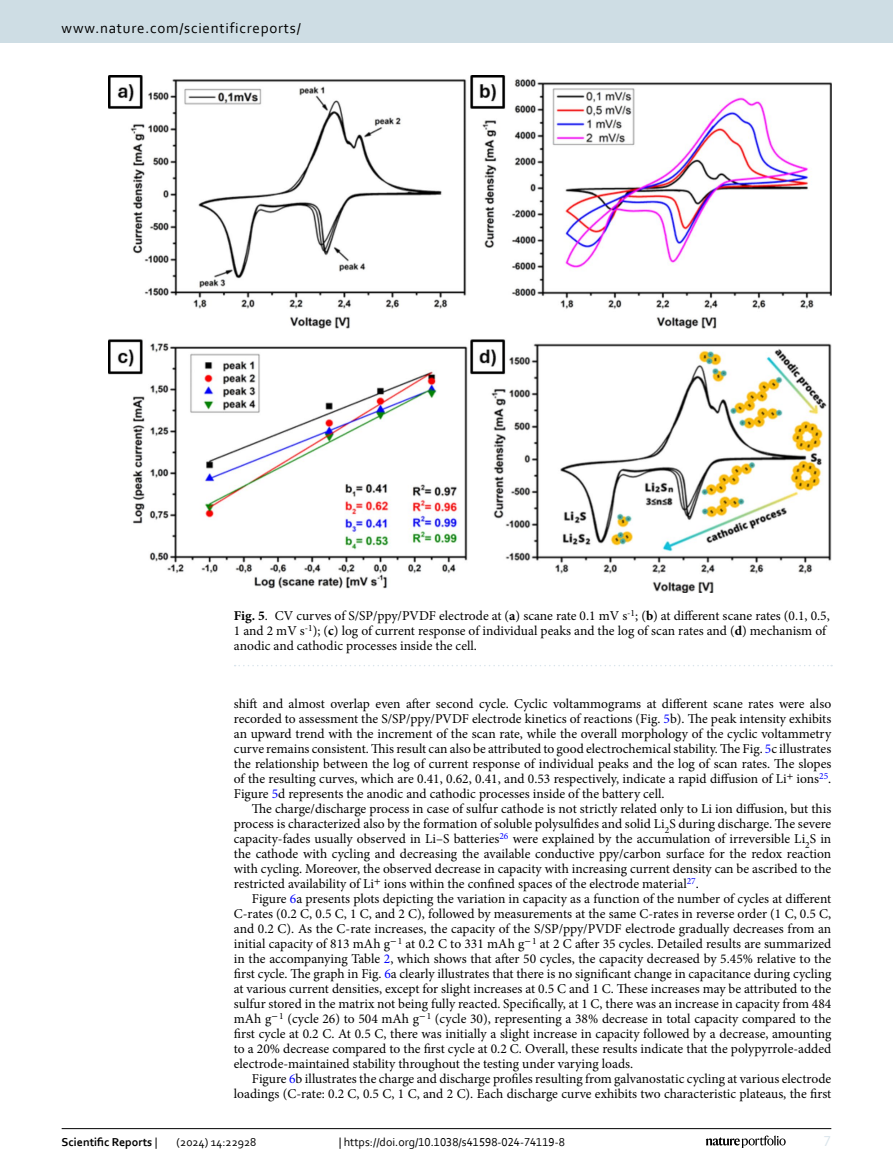
<style>
.page{position:relative;width:893px;height:1174px;background:#fff}
.page>*{position:absolute;margin:0;border:0;box-sizing:border-box;transform-origin:0 0}
.t1{font:15px "Corbel";letter-spacing:.05em;color:#000}
.t2{font:15px "Corbel";color:#d9e4eb}
.Body_Text_Indent{font:13.5px/15px "Minion Pro";color:#000;text-align:justify}
.Body_Text{font:13.5px/15px "Minion Pro";color:#000;text-align:justify}
.Figure_Caption{font:13.5px/15px "Minion Pro";color:#000}
.t3{font:12px "Corbel";color:#000}
.t4{font:700 12px "Corbel";color:#000}
.s1{font-weight:700}
.s2{color:#00f}
.s3{font-weight:400}
</style>
<div class="page">
<img style="left:108px;top:76px;width:723px;height:516px">
<svg style="left:235px;top:665px;width:597px;height:1px"></svg>
<hr style="left:62px;top:1128px;width:769px;height:1px;background:#000">
<svg style="left:706px;top:1135px;width:80px;height:12px"></svg>
<div style="left:0;top:0;width:893px;height:43px;background:#cedde4"></div>
<p class="t1" style="left:62px;top:18px;width:241px">www.nature.com/scientificreports/</p>
<p class="Figure_Caption" style="left:234px;top:608px;width:597px"><span class="s1">Fig. 5</span>. CV curves of S/SP/ppy/PVDF electrode at (<span class="s1">a</span>) scane rate 0.1 mV s<sup>-1</sup>; (<span class="s1">b</span>) at different scane rates (0.1, 0.5,<br>1 and 2 mV s<sup>-1</sup>); (<span class="s1">c</span>) log of current response of individual peaks and the log of scan rates and (<span class="s1">d</span>) mechanism of anodic and cathodic processes inside the cell.</p>
<p class="Body_Text" style="left:234px;top:696px;width:599px">shift and almost overlap even after second cycle. Cyclic voltammograms at different scane rates were also recorded to assessment the S/SP/ppy/PVDF electrode kinetics of reactions (Fig. <span class="s2">5</span>b). The peak intensity exhibits an upward trend with the increment of the scan rate, while the overall morphology of the cyclic voltammetry curve remains consistent. This result can also be attributed to good electrochemical stability. The Fig. <span class="s2">5</span>c illustrates the relationship between the log of current response of individual peaks and the log of scan rates. The slopes of the resulting curves, which are 0.41, 0.62, 0.41, and 0.53 respectively, indicate a rapid diffusion of Li<sup>+</sup> ions<sup>25</sup>.<br>Figure <span class="s2">5</span>d represents the anodic and cathodic processes inside of the battery cell.</p>
<p class="Body_Text_Indent" style="left:234px;top:801px;width:599px;text-indent:18px">The charge/discharge process in case of sulfur cathode is not strictly related only to Li ion diffusion, but this process is characterized also by the formation of soluble polysulfides and solid Li<sub>2</sub>S during discharge. The severe capacity-fades usually observed in Li–S batteries<sup>26</sup> were explained by the accumulation of irreversible Li<sub>2</sub>S in the cathode with cycling and decreasing the available conductive ppy/carbon surface for the redox reaction with cycling. Moreover, the observed decrease in capacity with increasing current density can be ascribed to the restricted availability of Li<sup>+</sup> ions within the confined spaces of the electrode material<sup>27</sup>.</p>
<p class="Body_Text_Indent" style="left:234px;top:891px;width:599px;text-indent:18px">Figure <span class="s2">6</span>a presents plots depicting the variation in capacity as a function of the number of cycles at different C-rates (0.2 C, 0.5 C, 1 C, and 2 C), followed by measurements at the same C-rates in reverse order (1 C, 0.5 C, and 0.2 C). As the C-rate increases, the capacity of the S/SP/ppy/PVDF electrode gradually decreases from an initial capacity of 813 mAh g<sup>−</sup><sup>1</sup> at 0.2 C to 331 mAh g<sup>−</sup><sup>1</sup> at 2 C after 35 cycles. Detailed results are summarized in the accompanying Table <span class="s2">2</span>, which shows that after 50 cycles, the capacity decreased by 5.45% relative to the first cycle. The graph in Fig. <span class="s2">6</span>a clearly illustrates that there is no significant change in capacitance during cycling at various current densities, except for slight increases at 0.5 C and 1 C. These increases may be attributed to the sulfur stored in the matrix not being fully reacted. Specifically, at 1 C, there was an increase in capacity from 484 mAh g<sup>−</sup><sup>1</sup> (cycle 26) to 504 mAh g<sup>−</sup><sup>1</sup> (cycle 30), representing a 38% decrease in total capacity compared to the first cycle at 0.2 C. At 0.5 C, there was initially a slight increase in capacity followed by a decrease, amounting to a 20% decrease compared to the first cycle at 0.2 C. Overall, these results indicate that the polypyrrole-added electrode-maintained stability throughout the testing under varying loads.</p>
<p class="Body_Text_Indent" style="left:234px;top:1071px;width:599px;text-align:right">Figure <span class="s2">6</span>b illustrates the charge and discharge profiles resulting from galvanostatic cycling at various electrode loadings (C-rate: 0.2 C, 0.5 C, 1 C, and 2 C). Each discharge curve exhibits two characteristic plateaus, the first</p>
<p class="t4" style="left:62px;top:1134px;width:97px">Scientific Reports <span class="s3">|</span></p>
<p class="t3" style="left:177px;top:1134px;width:81px">(2024) 14:22928</p>
<p class="t3" style="left:339px;top:1134px;width:228px">| https://doi.org/10.1038/s41598-024-74119-8</p>
<p class="t2" style="left:824px;top:1132px;width:9px">7</p>
</div>
